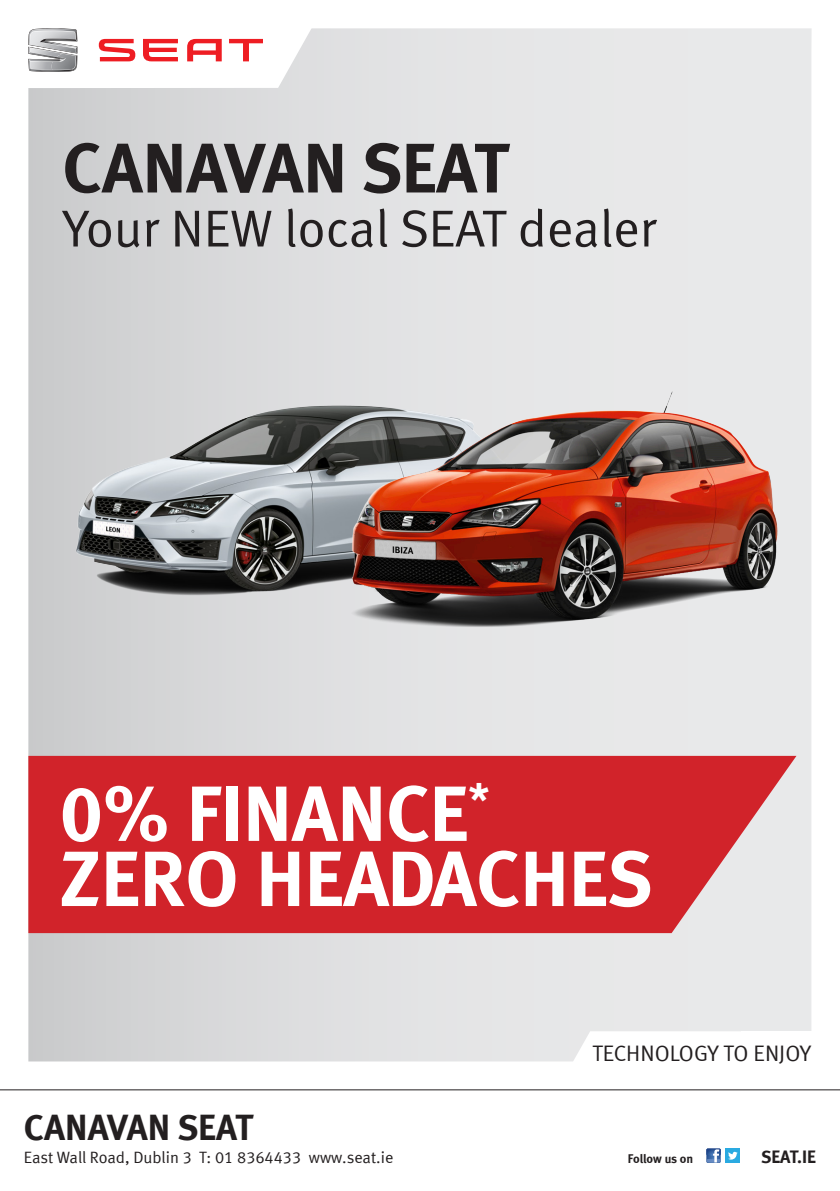
<style>
.page{position:relative;width:840px;height:1191px;background:#fff}
.page>*{position:absolute;margin:0;border:0;box-sizing:border-box;transform-origin:0 0}
.t1{font:700 78.2px "Seat Meta";color:#fff}
.t2{font:700 70px "Seat Meta";color:#231f20}
.t3{font:52px "Seat Meta Normal";color:#231f20}
.t4{font:700 36px "Seat Meta";color:#231f20}
.t5{font:22.4px "Seat Meta Normal";color:#231f20}
.t6{font:700 17.8px "Seat Meta";letter-spacing:-.005em;color:#231f20}
.t7{font:16.4px "Seat Meta Normal";color:#231f20}
.t8{font:700 12.4px "Seat Meta";letter-spacing:-.005em;color:#231f20}
</style>
<div class="page">
<div style="left:28px;top:28px;width:783px;height:1033px;background:linear-gradient(to right,#d0d0d2,#eeeff0)"></div>
<svg style="left:568px;top:1031px;width:173px;height:31px"></svg>
<div style="left:741px;top:1031px;width:85px;height:37px;background:#fff"></div>
<svg style="left:28px;top:28px;width:296px;height:60px"></svg>
<hr style="left:0;top:1089px;width:839px;height:1px;background:#231f20">
<svg style="left:706px;top:1148px;width:14px;height:14px"></svg>
<div style="left:725px;top:1148px;width:14px;height:14px;background:#2aaae1"></div>
<svg style="left:728px;top:1151px;width:9px;height:8px"></svg>
<svg style="left:28px;top:756px;width:768px;height:177px;fill:#d1232a"></svg>
<img style="left:46px;top:392px;width:199px;height:247px">
<img style="left:245px;top:358px;width:557px;height:323px">
<p class="t2" style="left:62px;top:126px;width:447px">CANAVAN SEAT</p>
<p class="t3" style="left:62px;top:198px;width:594px">Your NEW local SEAT dealer</p>
<p class="t1" style="left:59px;top:767px;width:431px">0% FINANCE<sup>*</sup></p>
<p class="t1" style="left:59px;top:832px;width:594px">ZERO HEADACHES</p>
<p class="t5" style="left:592px;top:1040px;width:220px">TECHNOLOGY TO ENJOY</p>
<p class="t4" style="left:24px;top:1106px;width:231px">CANAVAN SEAT</p>
<p class="t7" style="left:24px;top:1147px;width:370px">East Wall Road, Dublin 3 T: 01 8364433 www.seat.ie</p>
<p class="t8" style="left:627px;top:1151px;width:67px">Follow us on</p>
<p class="t6" style="left:760px;top:1146px;width:56px">SEAT.IE</p>
</div>
